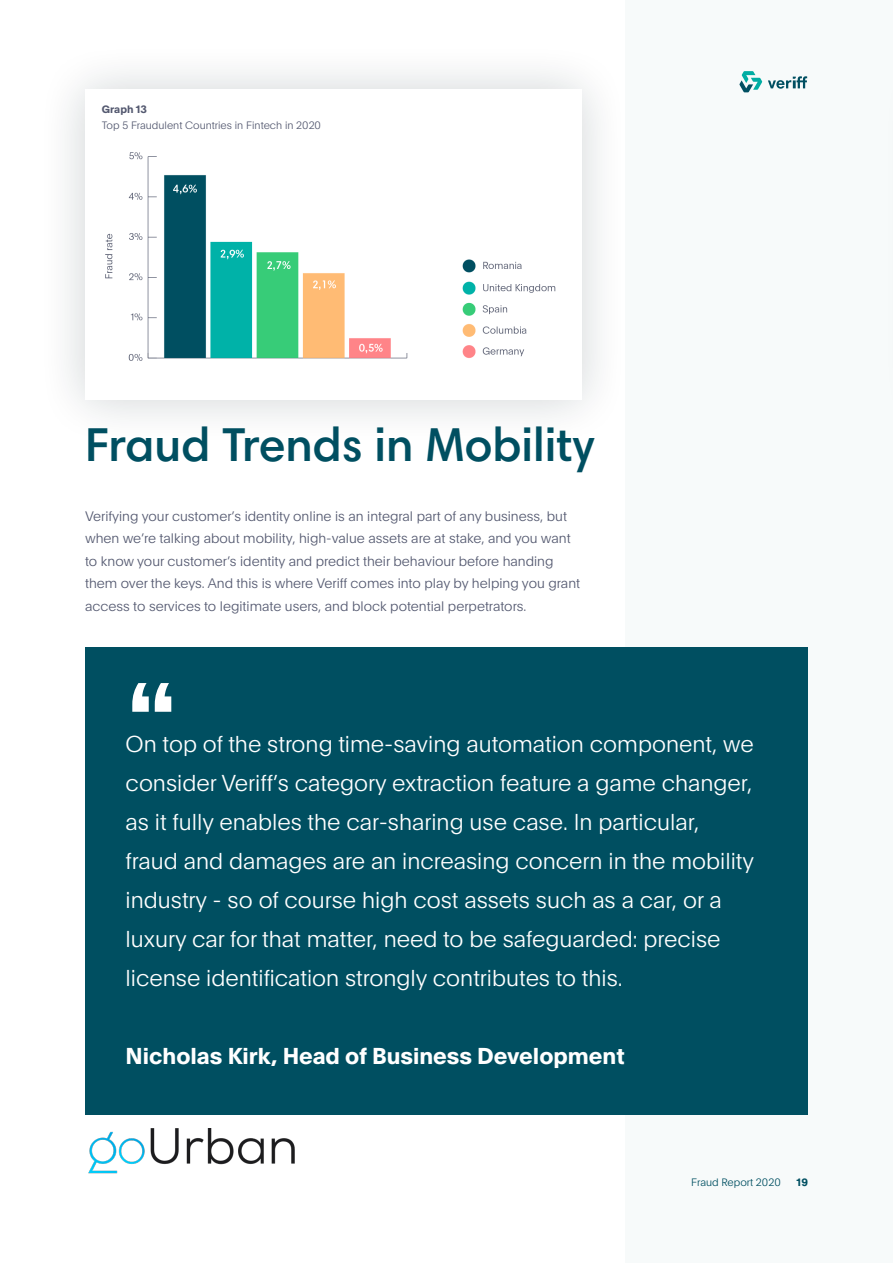
<style>
.page{position:relative;width:893px;height:1263px;background:#fff}
.page>*{position:absolute;margin:0;border:0;box-sizing:border-box;transform-origin:0 0}
.t1{font:700 108px "Harmonia Sans Pro Cyr";color:#fff}
.t2{font:600 48px "Harmonia Sans Pro Cyr";color:#004f61}
.t3{font:100 22.5px/39px "Plain";color:#fff}
.t4{font:700 22.5px "Plain";color:#fff}
.t5{font:100 13.5px/22.5px "Plain";color:#545970}
.t6{font:100 10.5px "Plain";color:#545970}
.t7{font:100 10.5px "Plain";color:#004f61}
.t8{font:700 10.5px "Plain";color:#545970}
.t9{font:700 10.5px "Plain";color:#004f61}
</style>
<div class="page">
<div style="left:625px;top:0;width:268px;height:1263px;background:#f7fafa"></div>
<svg style="left:739px;top:71px;width:23px;height:21px"></svg>
<svg style="left:768px;top:76px;width:39px;height:13px"></svg>
<div style="left:38px;top:42px;width:591px;height:405px;background:#0e242c;opacity:.2"></div>
<img style="left:85px;top:89px;width:496px;height:311px">
<div style="left:85px;top:647px;width:723px;height:467px;background:#004f61"></div>
<img style="left:88px;top:1128px;width:206px;height:46px">
<p class="t8" style="left:102px;top:101px;width:47px">Graph 13</p>
<p class="t6" style="left:102px;top:118px;width:221px">Top 5 Fraudulent Countries in Fintech in 2020</p>
<p class="t2" style="left:85px;top:414px;width:511px">Fraud Trends in Mobility</p>
<p class="t5" style="left:85px;top:504px;width:497px">Verifying your customer’s identity online is an integral part of any business, but when we’re talking about mobility, high-value assets are at stake, and you want to know your customer’s identity and predict their behaviour before handing them over the keys. And this is where Veriff comes into play by helping you grant access to services to legitimate users, and block potential perpetrators.</p>
<p class="t1" style="left:126px;top:655px;width:54px">“</p>
<p class="t3" style="left:126px;top:724px;width:630px">On top of the strong time-saving automation component, we consider Veriff’s category extraction feature a game changer, as it fully enables the car-sharing use case. In particular, fraud and damages are an increasing concern in the mobility industry - so of course high cost assets such as a car, or a luxury car for that matter, need to be safeguarded: precise license identification strongly contributes to this.</p>
<p class="t4" style="left:126px;top:1040px;width:501px">Nicholas Kirk, Head of Business Development</p>
<p class="t7" style="left:691px;top:1175px;width:91px">Fraud Report 2020</p>
<p class="t9" style="left:797px;top:1175px;width:13px">19</p>
</div>
